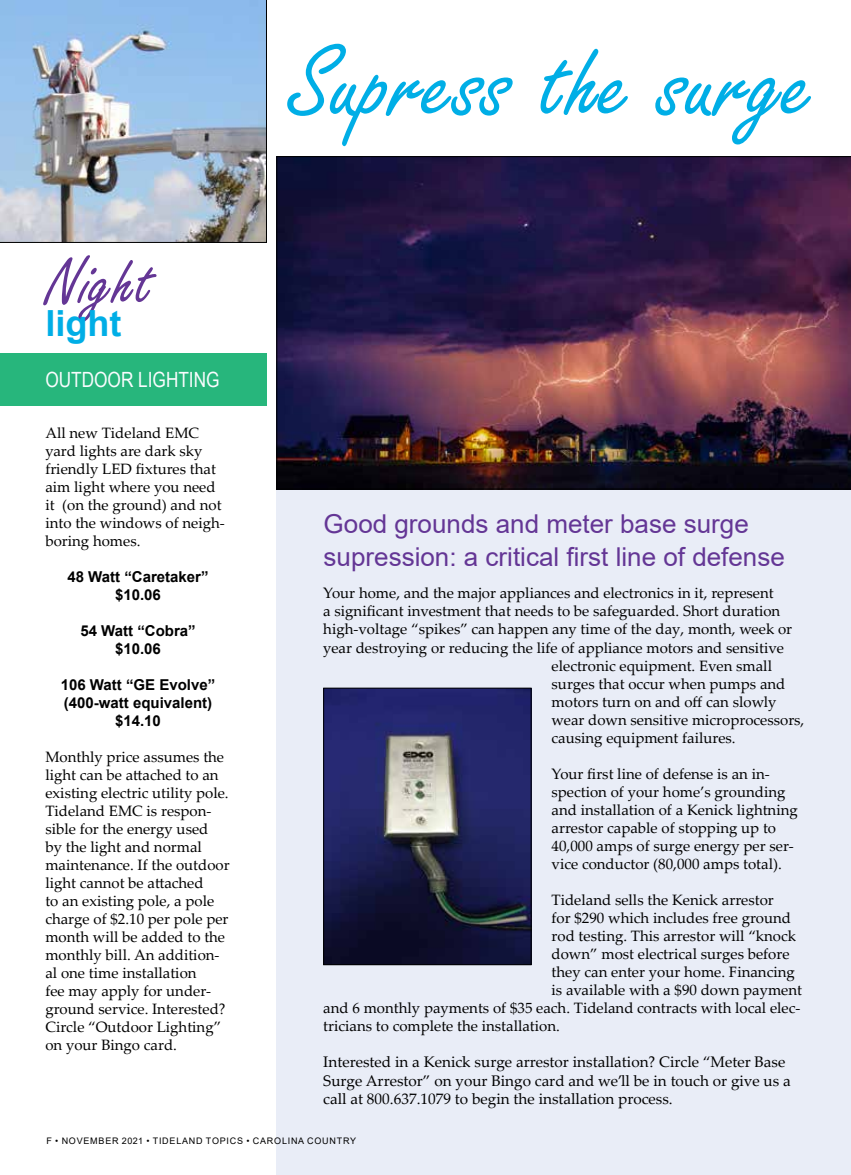
<style>
.page{position:relative;width:851px;height:1175px;background:#fff}
.page>*{position:absolute;margin:0;border:0;box-sizing:border-box;transform-origin:0 0}
.t1{font:111px "Freestyle Script";color:#00aee6}
.t2{font:72px "Freestyle Script";color:#643695}
.t3{font:700 36px "Arial";color:#00aee6}
.t4{font:25.95px/33.6px "Arial";color:#643695}
.t5{font:21px "Arial Narrow";color:#f9fcfe}
.t6{font:15.3px/18.3px "Palatino Linotype";color:#000}
.t7{font:15px/18px "Palatino Linotype";color:#000}
.t8{font:700 15px/18px "Arial";color:#000;text-align:center}
.t9{font:9px "Arial";letter-spacing:.085em;color:#000}
</style>
<div class="page">
<img style="left:0;top:0;width:267px;height:243px">
<div style="left:277px;top:482px;width:573px;height:692px;background:#e9edf7"></div>
<div style="left:0;top:353px;width:266px;height:52px;background:#27b67c"></div>
<img style="left:276px;top:156px;width:574px;height:333px">
<img style="left:325px;top:690px;width:204px;height:273px">
<div style="left:323px;top:688px;width:208px;height:277px;border:1px solid #000"></div>
<h2 class="t2" style="left:45px;top:243px;width:109px">Night</h2>
<h3 class="t3" style="left:45px;top:298px;width:77px">light</h3>
<h3 class="t5" style="left:45px;top:364px;width:176px">OUTDOOR LIGHTING</h3>
<p class="t7" style="left:45px;top:423px;width:181px">All new Tideland EMC yard lights are dark sky friendly LED fixtures that aim light where you need it (on the ground) and not into the windows of neigh&shy;boring homes.</p>
<p class="t8" style="left:67px;top:567px;width:143px">48 Watt “Caretaker” $10.06</p>
<p class="t8" style="left:80px;top:621px;width:117px">54 Watt “Cobra” $10.06</p>
<p class="t8" style="left:61px;top:675px;width:156px">106 Watt “GE Evolve” (400-watt equivalent) $14.10</p>
<p class="t7" style="left:45px;top:747px;width:186px">Monthly price assumes the light can be attached to an existing electric utility pole.<br>Tideland EMC is respon&shy;sible for the energy used<br>by the light and normal maintenance. If the outdoor light cannot be attached<br>to an existing pole, a pole charge of $2.10 per pole per month will be added to the monthly bill. An addition&shy;al one time installation<br>fee may apply for under&shy;ground service. Interested?<br>Circle “Outdoor Lighting” on your Bingo card.</p>
<h1 class="t1" style="left:289px;top:23px;width:527px">Supress the surge</h1>
<h3 class="t4" style="left:323px;top:506px;width:462px">Good grounds and meter base surge supression: a critical first line of defense</h3>
<p class="t7" style="left:323px;top:584px;width:452px">Your home, and the major appliances and electronics in it, represent</p>
<p class="t7" style="left:323px;top:602px;width:458px">a significant investment that needs to be safeguarded. Short duration</p>
<p class="t7" style="left:323px;top:620px;width:470px">high-voltage “spikes” can happen any time of the day, month, week or</p>
<p class="t7" style="left:323px;top:638px;width:462px">year destroying or reducing the life of appliance motors and sensitive</p>
<p class="t7" style="left:551px;top:656px;width:222px">electronic equipment. Even small</p>
<p class="t7" style="left:551px;top:674px;width:235px">surges that occur when pumps and</p>
<p class="t7" style="left:551px;top:692px;width:226px">motors turn on and off can slowly</p>
<p class="t7" style="left:551px;top:710px;width:254px">wear down sensitive microprocessors,</p>
<p class="t7" style="left:551px;top:728px;width:186px">causing equipment failures.</p>
<p class="t7" style="left:551px;top:764px;width:248px">Your first line of defense is an in&shy;spection of your home’s grounding and installation of a Kenick lightning arrestor capable of stopping up to 40,000 amps of surge energy per ser&shy;vice conductor (80,000 amps total).</p>
<p class="t7" style="left:551px;top:890px;width:224px">Tideland sells the Kenick arrestor</p>
<p class="t7" style="left:551px;top:908px;width:241px">for $290 which includes free ground</p>
<p class="t7" style="left:551px;top:926px;width:246px">rod testing. This arrestor will “knock</p>
<p class="t7" style="left:551px;top:944px;width:239px">down” most electrical surges before</p>
<p class="t7" style="left:551px;top:962px;width:245px">they can enter your home. Financing</p>
<p class="t7" style="left:551px;top:980px;width:252px">is available with a $90 down payment</p>
<p class="t7" style="left:323px;top:998px;width:478px">and 6 monthly payments of $35 each. Tideland contracts with local elec-</p>
<p class="t7" style="left:323px;top:1016px;width:238px">tricians to complete the installation.</p>
<p class="t6" style="left:323px;top:1052px;width:469px">Interested in a Kenick surge arrestor installation? Circle “Meter Base<br>Surge Arrestor” on your Bingo card and we’ll be in touch or give us a call at 800.637.1079 to begin the installation process.</p>
<p class="t9" style="left:46px;top:1134px;width:311px">F • NOVEMBER 2021 • TIDELAND TOPICS • CAROLINA COUNTRY</p>
</div>
